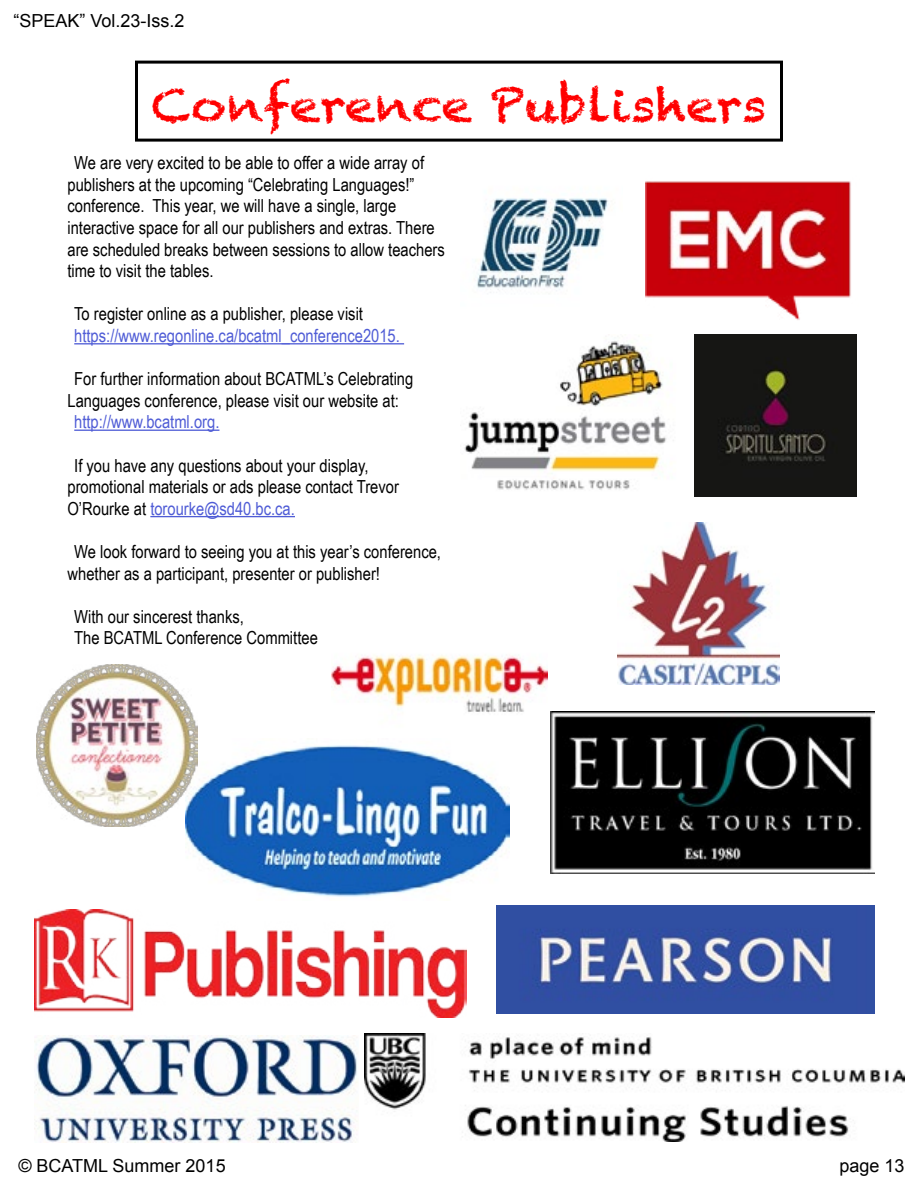
<style>
.page{position:relative;width:918px;height:1188px;background:#fff}
.page>*{position:absolute;margin:0;border:0;box-sizing:border-box;transform-origin:0 0}
.t1{font:45px "Chalkduster";color:#f00;scale:1.09 1}
.t2{font:18px/21.6px "Arial Narrow";color:#000}
.t3{font:18px "Arial Narrow";color:#4f5cd6}
.t4{font:18px "Arial";color:#000}
.s1{color:#4f5cd6}
</style>
<div class="page">
<hr style="left:74px;top:343px;width:330px;height:1px;background:#4f5cd6">
<hr style="left:74px;top:430px;width:145px;height:1px;background:#4f5cd6">
<hr style="left:150px;top:516px;width:145px;height:1px;background:#4f5cd6">
<img style="left:617px;top:522px;width:162px;height:162px">
<img style="left:476px;top:198px;width:132px;height:95px">
<img style="left:646px;top:181px;width:205px;height:139px">
<img style="left:550px;top:712px;width:324px;height:162px">
<img style="left:332px;top:655px;width:216px;height:58px">
<img style="left:464px;top:341px;width:203px;height:149px">
<img style="left:694px;top:335px;width:162px;height:162px">
<img style="left:34px;top:1035px;width:324px;height:108px">
<img style="left:497px;top:905px;width:378px;height:108px">
<img style="left:34px;top:910px;width:432px;height:108px">
<img style="left:186px;top:745px;width:324px;height:152px">
<img style="left:36px;top:664px;width:162px;height:162px">
<img style="left:365px;top:1034px;width:540px;height:108px">
<div style="left:135px;top:61px;width:648px;height:81px;border:3px solid #000"></div>
<p class="t4" style="left:14px;top:8px;width:173px">“SPEAK” Vol.23-Iss.2</p>
<h1 class="t1" style="left:152px;top:79px;width:566px">Conference Publishers</h1>
<p class="t2" style="left:68px;top:151px;width:379px;text-indent:7px">We are very excited to be able to offer a wide array of publishers at the upcoming “Celebrating Languages!” conference. This year, we will have a single, large interactive space for all our publishers and extras. There are scheduled breaks between sessions to allow teachers time to visit the tables.</p>
<p class="t2" style="left:74px;top:302px;width:290px">To register online as a publisher, please visit</p>
<p class="t3" style="left:74px;top:322px;width:327px">https://www.regonline.ca/bcatml_conference2015.</p>
<p class="t2" style="left:68px;top:367px;width:347px;text-indent:7px">For further information about BCATML’s Celebrating<br>Languages conference, please visit our website at:</p>
<p class="t3" style="left:74px;top:409px;width:147px">http://www.bcatml.org.</p>
<p class="t2" style="left:68px;top:454px;width:333px;text-indent:7px">If you have any questions about your display, promotional materials or ads please contact Trevor<br>O’Rourke at <span class="s1">torourke@sd40.bc.ca.</span></p>
<p class="t2" style="left:68px;top:540px;width:375px;text-indent:7px">We look forward to seeing you at this year’s conference, whether as a participant, presenter or publisher!</p>
<p class="t2" style="left:74px;top:605px;width:245px">With our sincerest thanks,<br>The BCATML Conference Committee</p>
<p class="t4" style="left:18px;top:1154px;width:209px">© BCATML Summer 2015</p>
<p class="t4" style="left:839px;top:1154px;width:67px">page 13</p>
</div>
